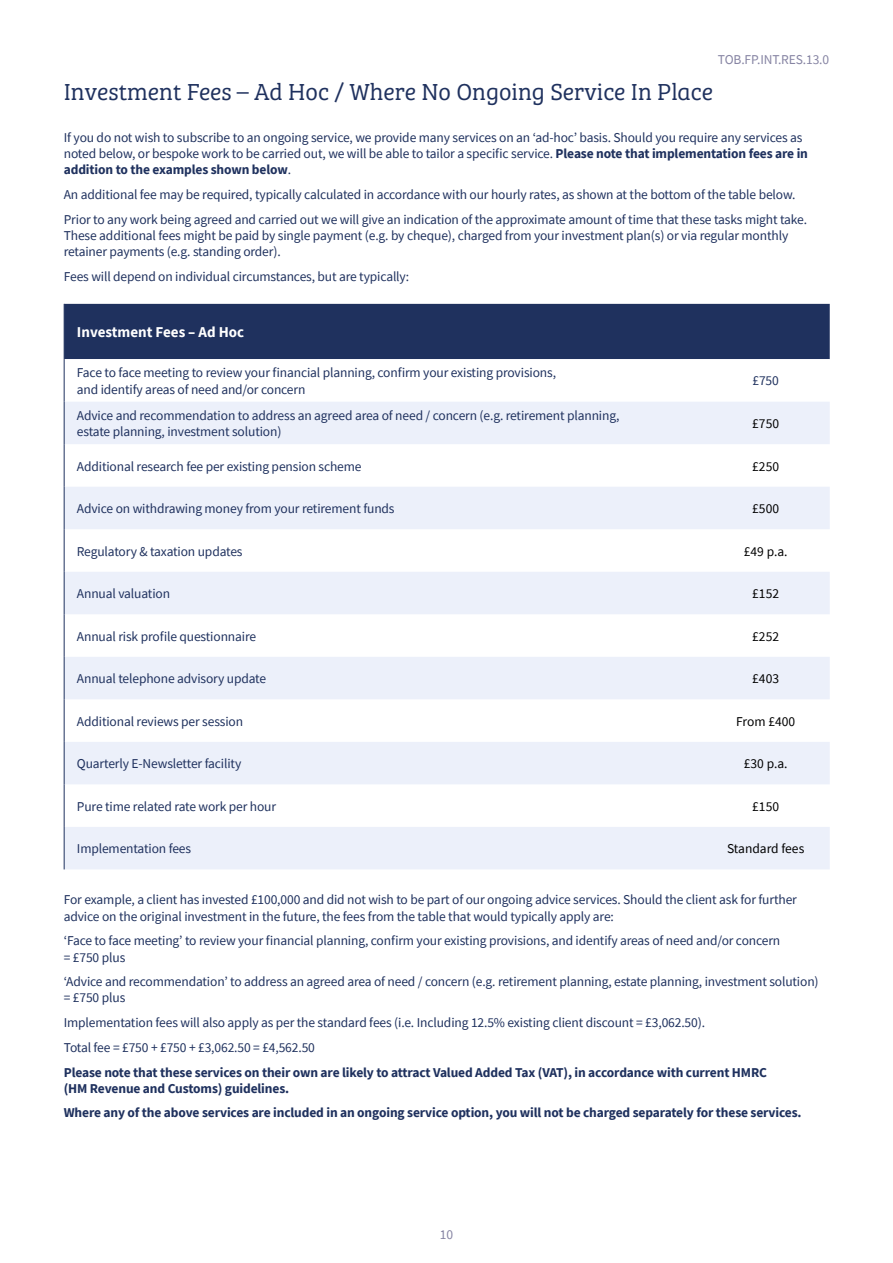
<style>
.page{position:relative;width:893px;height:1263px;background:#fff}
.page>*{position:absolute;margin:0;border:0;box-sizing:border-box;transform-origin:0 0}
.t1{font:24px "Bree Serif Lt";color:#1f315e}
.t2{font:700 15px "Source Sans Pro";color:#fff}
.t3{font:13.5px/16.2px "Source Sans Pro";letter-spacing:-.01em;color:#1f315e}
.t4{font:700 13.5px/16.2px "Source Sans Pro";letter-spacing:-.01em;color:#1f315e}
.t5{font:13.5px "Source Sans Pro";color:#000}
.t6{font:13.5px "Source Sans Pro";letter-spacing:-.01em;color:#8684a3}
.s1{font-weight:700}
</style>
<div class="page">
<div style="left:65px;top:304px;width:765px;height:55px;background:#1f315e"></div>
<svg style="left:65px;top:402px;width:765px;height:467px;fill:#ecf0fa"></svg>
<hr style="left:64px;top:304px;width:1px;height:55px;background:#1f315e">
<hr style="left:64px;top:359px;width:1px;height:43px;background:#1f315e">
<hr style="left:64px;top:402px;width:1px;height:42px;background:#1f315e">
<hr style="left:64px;top:444px;width:1px;height:43px;background:#1f315e">
<hr style="left:64px;top:487px;width:1px;height:42px;background:#1f315e">
<hr style="left:64px;top:529px;width:1px;height:43px;background:#1f315e">
<hr style="left:64px;top:572px;width:1px;height:42px;background:#1f315e">
<hr style="left:64px;top:614px;width:1px;height:43px;background:#1f315e">
<hr style="left:64px;top:657px;width:1px;height:42px;background:#1f315e">
<hr style="left:64px;top:699px;width:1px;height:43px;background:#1f315e">
<hr style="left:64px;top:742px;width:1px;height:42px;background:#1f315e">
<hr style="left:64px;top:784px;width:1px;height:43px;background:#1f315e">
<hr style="left:64px;top:827px;width:1px;height:42px;background:#1f315e">
<p class="t6" style="left:718px;top:51px;width:113px">TOB.FP.INT.RES.13.0</p>
<h1 class="t1" style="left:64px;top:75px;width:651px">Investment Fees – Ad Hoc / Where No Ongoing Service In Place</h1>
<p class="t3" style="left:64px;top:129px;width:746px">If you do not wish to subscribe to an ongoing service, we provide many services on an ‘ad-hoc’ basis. Should you require any services as noted below, or bespoke work to be carried out, we will be able to tailor a specific service. <span class="s1">Please note that implementation fees are in addition to the examples shown below</span>.</p>
<p class="t3" style="left:64px;top:182px;width:745px;line-height:24.8px">An additional fee may be required, typically calculated in accordance with our hourly rates, as shown at the bottom of the table below.<br>Prior to any work being agreed and carried out we will give an indication of the approximate amount of time that these tasks might take.</p>
<p class="t3" style="left:64px;top:227px;width:726px">These additional fees might be paid by single payment (e.g. by cheque), charged from your investment plan(s) or via regular monthly retainer payments (e.g. standing order).</p>
<p class="t3" style="left:64px;top:268px;width:347px">Fees will depend on individual circumstances, but are typically:</p>
<p class="t2" style="left:77px;top:322px;width:169px">Investment Fees – Ad Hoc</p>
<p class="t3" style="left:77px;top:365px;width:481px">Face to face meeting to review your financial planning, confirm your existing provisions, and identify areas of need and/or concern</p>
<p class="t3" style="left:752px;top:373px;width:28px">£750</p>
<p class="t3" style="left:77px;top:407px;width:544px">Advice and recommendation to address an agreed area of need / concern (e.g. retirement planning, estate planning, investment solution)</p>
<p class="t5" style="left:752px;top:415px;width:28px">£750</p>
<p class="t3" style="left:77px;top:458px;width:286px">Additional research fee per existing pension scheme</p>
<p class="t5" style="left:752px;top:457px;width:28px">£250</p>
<p class="t3" style="left:77px;top:500px;width:319px">Advice on withdrawing money from your retirement funds</p>
<p class="t5" style="left:752px;top:500px;width:28px">£500</p>
<p class="t3" style="left:77px;top:543px;width:167px">Regulatory &amp; taxation updates</p>
<p class="t5" style="left:744px;top:542px;width:45px">£49 p.a.</p>
<p class="t3" style="left:77px;top:585px;width:95px">Annual valuation</p>
<p class="t5" style="left:752px;top:585px;width:28px">£152</p>
<p class="t3" style="left:77px;top:628px;width:181px">Annual risk profile questionnaire</p>
<p class="t5" style="left:752px;top:628px;width:28px">£252</p>
<p class="t3" style="left:77px;top:670px;width:191px">Annual telephone advisory update</p>
<p class="t5" style="left:752px;top:670px;width:28px">£403</p>
<p class="t3" style="left:77px;top:713px;width:168px">Additional reviews per session</p>
<p class="t5" style="left:736px;top:713px;width:60px">From £400</p>
<p class="t3" style="left:77px;top:755px;width:166px">Quarterly E-Newsletter facility</p>
<p class="t5" style="left:744px;top:755px;width:45px">£30 p.a.</p>
<p class="t3" style="left:77px;top:798px;width:201px">Pure time related rate work per hour</p>
<p class="t5" style="left:752px;top:798px;width:28px">£150</p>
<p class="t3" style="left:77px;top:841px;width:116px">Implementation fees</p>
<p class="t5" style="left:727px;top:840px;width:79px">Standard fees</p>
<p class="t3" style="left:64px;top:892px;width:735px">For example, a client has invested £100,000 and did not wish to be part of our ongoing advice services. Should the client ask for further advice on the original investment in the future, the fees from the table that would typically apply are:</p>
<p class="t3" style="left:64px;top:933px;width:718px">‘Face to face meeting’ to review your financial planning, confirm your existing provisions, and identify areas of need and/or concern = £750 plus</p>
<p class="t3" style="left:64px;top:973px;width:756px">‘Advice and recommendation’ to address an agreed area of need / concern (e.g. retirement planning, estate planning, investment solution) = £750 plus</p>
<p class="t3" style="left:64px;top:1010px;width:643px;line-height:24.8px">Implementation fees will also apply as per the standard fees (i.e. Including 12.5% existing client discount = £3,062.50).<br>Total fee = £750 + £750 + £3,062.50 = £4,562.50</p>
<p class="t4" style="left:64px;top:1064px;width:705px">Please note that these services on their own are likely to attract Valued Added Tax (VAT), in accordance with current HMRC (HM Revenue and Customs) guidelines.</p>
<p class="t4" style="left:64px;top:1105px;width:739px">Where any of the above services are included in an ongoing service option, you will not be charged separately for these services.</p>
<p class="t6" style="left:440px;top:1226px;width:15px">10</p>
</div>
